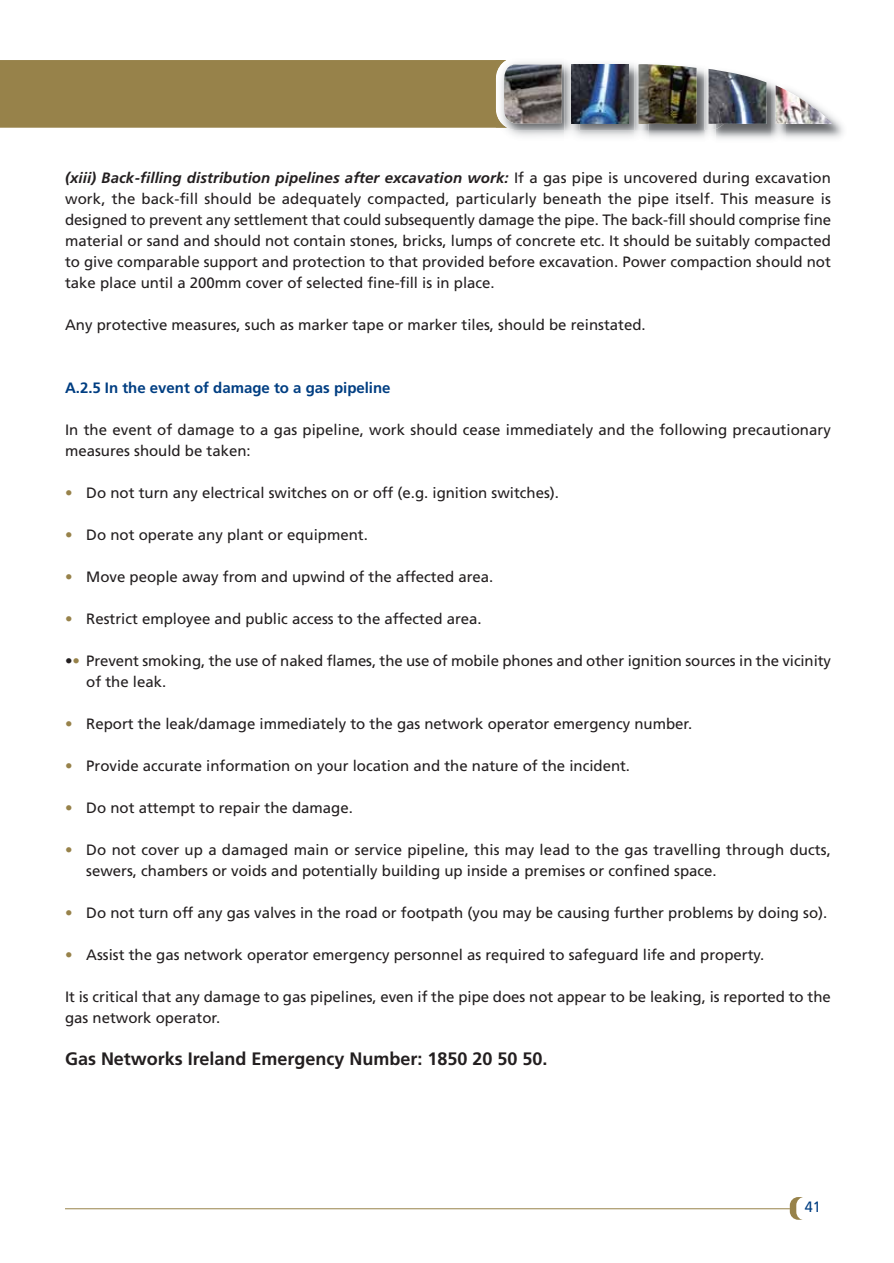
<style>
.page{position:relative;width:894px;height:1263px;background:#fff}
.page>*{position:absolute;margin:0;border:0;box-sizing:border-box;transform-origin:0 0}
.t1{font:700 18px "Frutiger";color:#231f20}
.t2{font:15px/21px "Frutiger";color:#231f20}
.t3{font:700 15px "Frutiger";color:#003e82}
.t4{font:15px "Frutiger";color:#003e82;scale:.96 1}
.s1{font-weight:700;font-style:italic}
.s2{color:#97824a}
</style>
<div class="page">
<svg style="left:789px;top:1197px;width:36px;height:23px"></svg>
<div style="left:796px;top:1197px;width:34px;height:23px;background:#fff;border-radius:9px"></div>
<hr style="left:65px;top:1208px;width:724px;height:1px;background:#97824a">
<img style="left:508px;top:128px;width:196px;height:10px">
<img style="left:648px;top:67px;width:56px;height:63px">
<img style="left:648px;top:64px;width:48px;height:60px">
<img style="left:704px;top:81px;width:67px;height:58px">
<img style="left:704px;top:71px;width:25px;height:59px">
<img style="left:708px;top:69px;width:58px;height:55px">
<img style="left:771px;top:83px;width:72px;height:56px">
<img style="left:775px;top:85px;width:57px;height:39px">
<img style="left:579px;top:63px;width:69px;height:67px">
<img style="left:638px;top:64px;width:10px;height:60px">
<img style="left:590px;top:64px;width:38px;height:59px">
<img style="left:506px;top:128px;width:11px;height:2px">
<img style="left:564px;top:128px;width:15px;height:10px">
<svg style="left:0;top:60px;width:590px;height:68px;background:#968350"></svg>
<img style="left:503px;top:65px;width:58px;height:59px">
<p class="t2" style="left:65px;top:169px;width:767px;text-align:justify"><span class="s1">(xiii) Back-filling distribution pipelines after excavation work:</span> If a gas pipe is uncovered during excavation work, the back-fill should be adequately compacted, particularly beneath the pipe itself. This measure is designed to prevent any settlement that could subsequently damage the pipe. The back-fill should comprise fine material or sand and should not contain stones, bricks, lumps of concrete etc. It should be suitably compacted to give comparable support and protection to that provided before excavation. Power compaction should not take place until a 200mm cover of selected fine-fill is in place.</p>
<p class="t2" style="left:65px;top:316px;width:582px">Any protective measures, such as marker tape or marker tiles, should be reinstated.</p>
<p class="t3" style="left:65px;top:382px;width:327px">A.2.5 In the event of damage to a gas pipeline</p>
<p class="t2" style="left:65px;top:421px;width:767px">In the event of damage to a gas pipeline, work should cease immediately and the following precautionary measures should be taken:</p>
<p class="t2" style="left:65px;top:484px;width:495px"><span class="s2">•</span> Do not turn any electrical switches on or off (e.g. ignition switches).</p>
<p class="t2" style="left:65px;top:526px;width:304px"><span class="s2">•</span> Do not operate any plant or equipment.</p>
<p class="t2" style="left:65px;top:568px;width:429px"><span class="s2">•</span> Move people away from and upwind of the affected area.</p>
<p class="t2" style="left:65px;top:610px;width:418px"><span class="s2">•</span> Restrict employee and public access to the affected area.</p>
<p class="t2" style="left:86px;top:652px;width:746px;text-indent:-21px">•<span class="s2">•</span> Prevent smoking, the use of naked flames, the use of mobile phones and other ignition sources in the vicinity of the leak.</p>
<p class="t2" style="left:65px;top:715px;width:628px"><span class="s2">•</span> Report the leak/damage immediately to the gas network operator emergency number.</p>
<p class="t2" style="left:65px;top:757px;width:566px"><span class="s2">•</span> Provide accurate information on your location and the nature of the incident.</p>
<p class="t2" style="left:65px;top:799px;width:289px"><span class="s2">•</span> Do not attempt to repair the damage.</p>
<p class="t2" style="left:86px;top:841px;width:746px;text-indent:-21px"><span class="s2">•</span> Do not cover up a damaged main or service pipeline, this may lead to the gas travelling through ducts, sewers, chambers or voids and potentially building up inside a premises or confined space.</p>
<p class="t2" style="left:65px;top:904px;width:763px"><span class="s2">•</span> Do not turn off any gas valves in the road or footpath (you may be causing further problems by doing so).</p>
<p class="t2" style="left:65px;top:946px;width:700px"><span class="s2">•</span> Assist the gas network operator emergency personnel as required to safeguard life and property.</p>
<p class="t2" style="left:65px;top:988px;width:767px">It is critical that any damage to gas pipelines, even if the pipe does not appear to be leaking, is reported to the gas network operator.</p>
<p class="t1" style="left:65px;top:1052px;width:484px">Gas Networks Ireland Emergency Number: 1850 20 50 50.</p>
<p class="t4" style="left:804px;top:1201px;width:18px">41</p>
</div>
